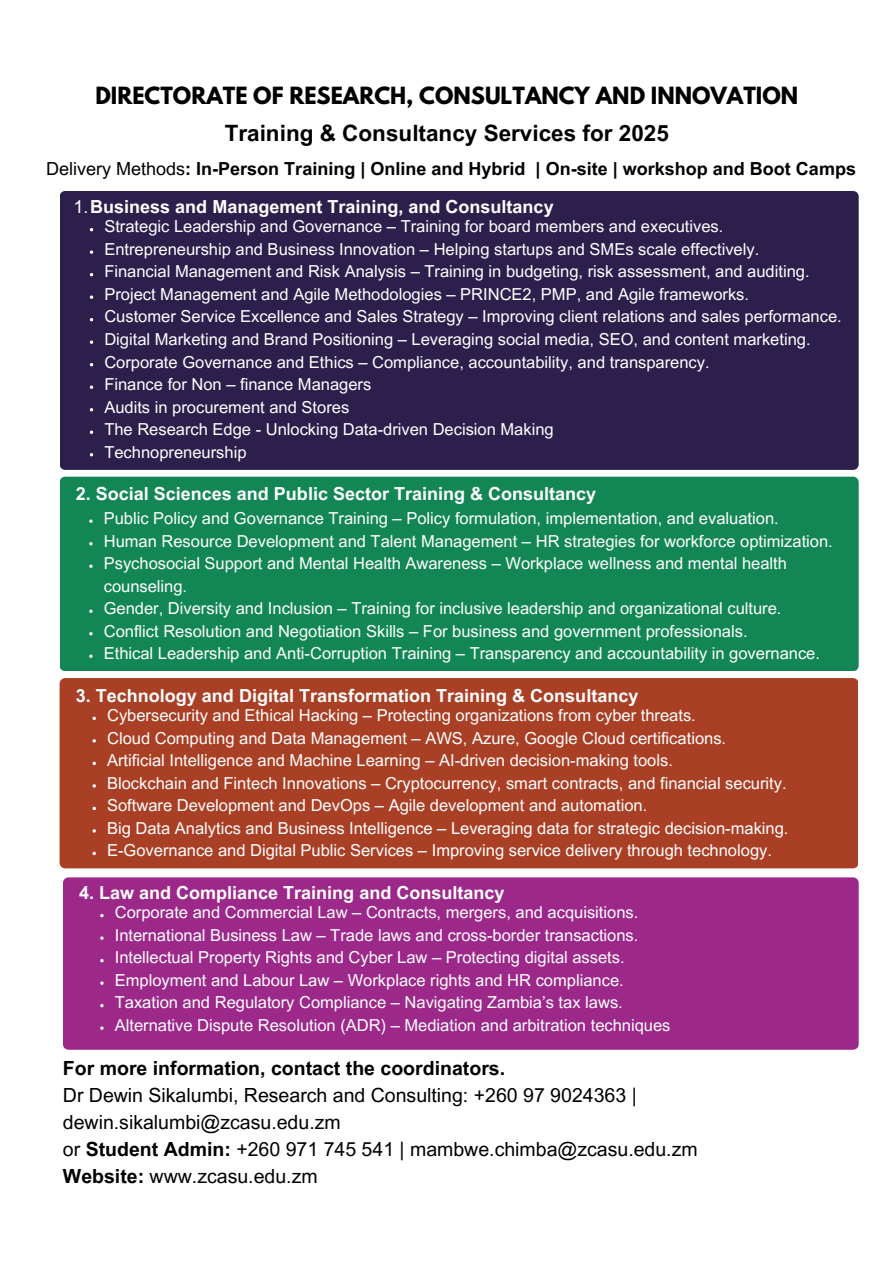
<style>
.page{position:relative;width:894px;height:1264px;background:#fff}
.page>*{position:absolute;margin:0;border:0;box-sizing:border-box;transform-origin:0 0}
.t1{font:700 22.5px "Arial MT Pro";color:#000}
.t2{font:700 21px "League Spartan";color:#000}
.t3{font:19.5px/27px "Arial MT Pro";color:#000}
.t4{font:700 18px "Arial MT Pro";color:#fff}
.t5{font:700 18px "Arial MT Pro";color:#000}
.t6{font:16.5px/22.5px "Arial MT Pro";color:#fff}
.s1{font-weight:400}
.s2{font-weight:700}
</style>
<div class="page">
<div style="left:60px;top:191px;width:798px;height:279px;background:#2d1f4c"></div>
<svg style="left:90px;top:250px;width:3px;height:4px"></svg>
<svg style="left:90px;top:295px;width:3px;height:4px"></svg>
<svg style="left:90px;top:340px;width:3px;height:4px"></svg>
<svg style="left:90px;top:385px;width:3px;height:4px"></svg>
<svg style="left:90px;top:430px;width:3px;height:4px"></svg>
<div style="left:60px;top:476px;width:798px;height:195px;background:#138656"></div>
<svg style="left:89px;top:519px;width:4px;height:4px"></svg>
<svg style="left:89px;top:542px;width:4px;height:3px"></svg>
<svg style="left:89px;top:564px;width:4px;height:4px"></svg>
<svg style="left:89px;top:609px;width:4px;height:4px"></svg>
<svg style="left:89px;top:632px;width:4px;height:3px"></svg>
<svg style="left:89px;top:654px;width:4px;height:4px"></svg>
<div style="left:60px;top:678px;width:798px;height:190px;background:#a94026"></div>
<svg style="left:92px;top:716px;width:4px;height:4px"></svg>
<svg style="left:92px;top:739px;width:4px;height:3px"></svg>
<svg style="left:92px;top:761px;width:4px;height:4px"></svg>
<svg style="left:92px;top:784px;width:4px;height:3px"></svg>
<svg style="left:92px;top:806px;width:4px;height:4px"></svg>
<svg style="left:92px;top:829px;width:4px;height:3px"></svg>
<svg style="left:92px;top:851px;width:4px;height:4px"></svg>
<div style="left:63px;top:877px;width:795px;height:172px;background:#9c298a"></div>
<svg style="left:100px;top:913px;width:4px;height:4px"></svg>
<svg style="left:100px;top:936px;width:4px;height:3px"></svg>
<svg style="left:100px;top:958px;width:4px;height:4px"></svg>
<svg style="left:100px;top:981px;width:4px;height:3px"></svg>
<svg style="left:100px;top:1003px;width:4px;height:4px"></svg>
<svg style="left:100px;top:1026px;width:4px;height:3px"></svg>
<p class="t2" style="left:95px;top:85px;width:704px">DIRECTORATE OF RESEARCH, CONSULTANCY AND INNOVATION</p>
<p class="t1" style="left:224px;top:124px;width:445px">Training &amp; Consultancy Services for 2025</p>
<p class="t5" style="left:46px;top:162px;width:811px"><span class="s1">Delivery Methods</span>: In-Person Training | Online and Hybrid | On-site | workshop and Boot Camps</p>
<p class="t4" style="left:73px;top:200px;width:481px"><span class="s1">1.</span>Business and Management Training, and Consultancy</p>
<h1 class="t6" style="left:104px;top:217px;width:620px">Strategic Leadership and Governance – Training for board members and executives.</h1>
<h2 class="t6" style="left:104px;top:240px;width:656px">Entrepreneurship and Business Innovation – Helping startups and SMEs scale effectively.</h2>
<h4 class="t6" style="left:104px;top:262px;width:706px">Financial Management and Risk Analysis – Training in budgeting, risk assessment, and auditing.</h4>
<p class="t6" style="left:104px;top:285px;width:646px">Project Management and Agile Methodologies – PRINCE2, PMP, and Agile frameworks.</p>
<p class="t6" style="left:104px;top:307px;width:738px">Customer Service Excellence and Sales Strategy – Improving client relations and sales performance.</p>
<p class="t6" style="left:104px;top:330px;width:707px">Digital Marketing and Brand Positioning – Leveraging social media, SEO, and content marketing.</p>
<p class="t6" style="left:104px;top:352px;width:606px">Corporate Governance and Ethics – Compliance, accountability, and transparency.</p>
<p class="t6" style="left:104px;top:375px;width:268px">Finance for Non – finance Managers</p>
<p class="t6" style="left:104px;top:397px;width:246px">Audits in procurement and Stores</p>
<p class="t6" style="left:104px;top:420px;width:450px">The Research Edge - Unlocking Data-driven Decision Making</p>
<p class="t6" style="left:104px;top:442px;width:144px">Technopreneurship</p>
<p class="t4" style="left:76px;top:486px;width:522px">2. Social Sciences and Public Sector Training &amp; Consultancy</p>
<p class="t6" style="left:104px;top:509px;width:676px">Public Policy and Governance Training – Policy formulation, implementation, and evaluation.</p>
<h3 class="t6" style="left:104px;top:531px;width:730px">Human Resource Development and Talent Management – HR strategies for workforce optimization.</h3>
<p class="t6" style="left:104px;top:554px;width:684px">Psychosocial Support and Mental Health Awareness – Workplace wellness and mental health counseling.</p>
<p class="t6" style="left:104px;top:599px;width:679px">Gender, Diversity and Inclusion – Training for inclusive leadership and organizational culture.</p>
<p class="t6" style="left:104px;top:621px;width:645px">Conflict Resolution and Negotiation Skills – For business and government professionals.</p>
<p class="t6" style="left:104px;top:644px;width:717px">Ethical Leadership and Anti-Corruption Training – Transparency and accountability in governance.</p>
<p class="t4" style="left:76px;top:689px;width:564px">3. Technology and Digital Transformation Training &amp; Consultancy</p>
<p class="t6" style="left:107px;top:706px;width:590px">Cybersecurity and Ethical Hacking – Protecting organizations from cyber threats.</p>
<h3 class="t6" style="left:107px;top:728px;width:620px">Cloud Computing and Data Management – AWS, Azure, Google Cloud certifications.</h3>
<p class="t6" style="left:107px;top:751px;width:567px">Artificial Intelligence and Machine Learning – AI-driven decision-making tools.</p>
<p class="t6" style="left:107px;top:773px;width:681px">Blockchain and Fintech Innovations – Cryptocurrency, smart contracts, and financial security.</p>
<p class="t6" style="left:107px;top:796px;width:541px">Software Development and DevOps – Agile development and automation.</p>
<p class="t6" style="left:107px;top:818px;width:682px">Big Data Analytics and Business Intelligence – Leveraging data for strategic decision-making.</p>
<p class="t6" style="left:107px;top:841px;width:666px">E-Governance and Digital Public Services – Improving service delivery through technology.</p>
<p class="t4" style="left:79px;top:886px;width:427px">4. Law and Compliance Training and Consultancy</p>
<p class="t6" style="left:115px;top:903px;width:525px">Corporate and Commercial Law – Contracts, mergers, and acquisitions.</p>
<h3 class="t6" style="left:115px;top:925px;width:525px">International Business Law – Trade laws and cross-border transactions.</h3>
<p class="t6" style="left:115px;top:948px;width:511px">Intellectual Property Rights and Cyber Law – Protecting digital assets.</p>
<p class="t6" style="left:115px;top:970px;width:510px">Employment and Labour Law – Workplace rights and HR compliance.</p>
<p class="t6" style="left:115px;top:993px;width:509px">Taxation and Regulatory Compliance – Navigating Zambia’s tax laws.</p>
<p class="t6" style="left:115px;top:1015px;width:557px">Alternative Dispute Resolution (ADR) – Mediation and arbitration techniques</p>
<h4 class="t3" style="left:63px;top:1056px;width:636px"><span class="s2">For more information, contact the coordinators.<br></span>Dr Dewin Sikalumbi, Research and Consulting: +260 97 9024363 | dewin.sikalumbi@zcasu.edu.zm<br>or <span class="s2">Student Admin:</span> +260 971 745 541 | mambwe.chimba@zcasu.edu.zm <span class="s2">Website:</span> www.zcasu.edu.zm</h4>
</div>
